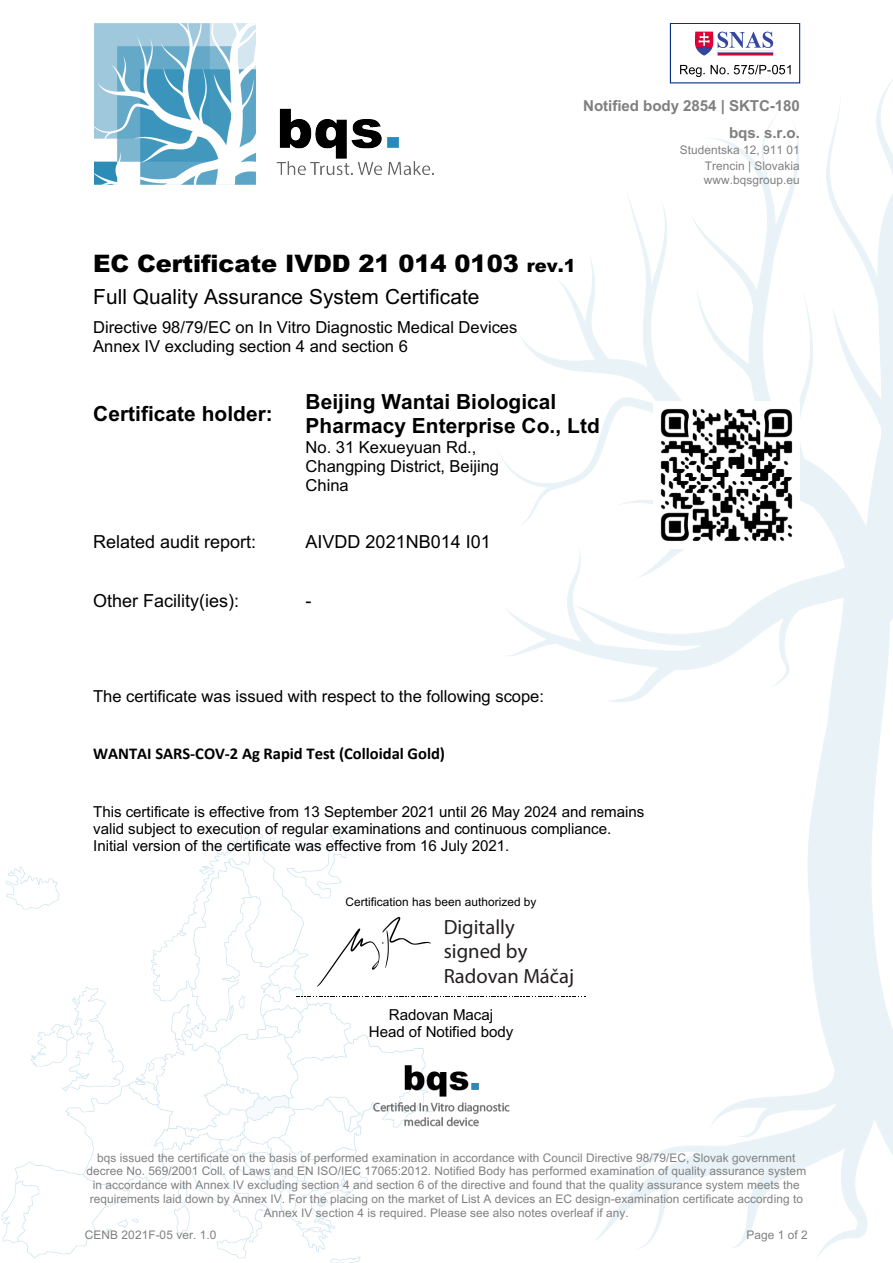
<style>
.page{position:relative;width:893px;height:1263px;background:#fff}
.page>*{position:absolute;margin:0;border:0;box-sizing:border-box;transform-origin:0 0}
.t1{font:900 24.15px "Arial";letter-spacing:-.005em;color:#000}
.t2{font:700 20.85px/24.2px "Arial";letter-spacing:.005em;color:#000}
.t3{font:20.85px "Arial";color:#000}
.t4{font:20.55px/24.8px "Myriad Pro";color:#231f20}
.t5{font:18px "Arial";color:#000}
.t6{font:16.5px/19px "Arial";color:#000}
.t7{font:700 16.5px "Calibri";color:#000}
.t8{font:15.15px/17.1px "Arial";letter-spacing:-.005em;color:#000}
.t9{font:700 15.15px/26.2px "Arial";letter-spacing:-.005em;color:#808080;text-align:right}
.t10{font:11.85px/13.8px "Arial";letter-spacing:.005em;color:#808080;text-align:right}
.t11{font:11.85px "Arial";letter-spacing:.005em;color:#000}
.s1{font-size:18px}
</style>
<div class="page">
<img style="left:1px;top:23px;width:891px;height:1240px">
<img style="left:316px;top:912px;width:116px;height:82px">
<p class="t9" style="left:583px;top:93px;width:218px">Notified body 2854 | SKTC-180 bqs. s.r.o.</p>
<p class="t10" style="left:680px;top:142px;width:122px;line-height:15.9px">Studentska 12, 911 01<br>Trencin | Slovakia</p>
<p class="t10" style="left:704px;top:172px;width:97px">www.bqsgroup.eu</p>
<p class="t1" style="left:93px;top:246px;width:484px">EC Certificate IVDD 21 014 0103 <span class="s1">rev.1</span></p>
<p class="t3" style="left:93px;top:282px;width:388px">Full Quality Assurance System Certificate</p>
<p class="t6" style="left:93px;top:317px;width:426px">Directive 98/79/EC on In Vitro Diagnostic Medical Devices<br>Annex IV excluding section 4 and section 6</p>
<p class="t2" style="left:93px;top:402px;width:181px">Certificate holder:</p>
<p class="t2" style="left:306px;top:390px;width:296px">Beijing Wantai Biological<br>Pharmacy Enterprise Co., Ltd</p>
<p class="t6" style="left:306px;top:437px;width:195px">No. 31 Kexueyuan Rd.,<br>Changping District, Beijing<br>China</p>
<p class="t5" style="left:93px;top:529px;width:165px">Related audit report:</p>
<p class="t5" style="left:306px;top:529px;width:187px">AIVDD 2021NB014 I01</p>
<p class="t5" style="left:93px;top:589px;width:148px">Other Facility(ies):</p>
<p class="t5" style="left:306px;top:589px;width:7px">-</p>
<p class="t6" style="left:93px;top:687px;width:452px">The certificate was issued with respect to the following scope:</p>
<p class="t7" style="left:93px;top:742px;width:353px">WANTAI SARS-COV-2 Ag Rapid Test (Colloidal Gold)</p>
<p class="t8" style="left:93px;top:803px;width:553px">This certificate is effective from 13 September 2021 until 26 May 2024 and remains valid subject to execution of regular examinations and continuous compliance.<br>Initial version of the certificate was effective from 16 July 2021.</p>
<p class="t11" style="left:345px;top:893px;width:193px">Certification has been authorized by</p>
<p class="t4" style="left:444px;top:914px;width:132px">Digitally signed by<br>Radovan Máčaj</p>
<p class="t8" style="left:369px;top:1005px;width:146px;text-align:center">Radovan Macaj<br>Head of Notified body</p>
<p class="t10" style="left:86px;top:1150px;width:721px;text-align:center">bqs issued the certificate on the basis of performed examination in accordance with Council Directive 98/79/EC, Slovak government decree No. 569/2001 Coll. of Laws and EN ISO/IEC 17065:2012. Notified Body has performed examination of quality assurance system in accordance with Annex IV excluding section 4 and section 6 of the directive and found that the quality assurance system meets the requirements laid down by Annex IV. For the placing on the market of List A devices an EC design-examination certificate according to Annex IV section 4 is required. Please see also notes overleaf if any.</p>
<p class="t10" style="left:85px;top:1228px;width:133px">CENB 2021F-05 ver. 1.0</p>
<p class="t10" style="left:746px;top:1228px;width:63px">Page 1 of 2</p>
</div>
